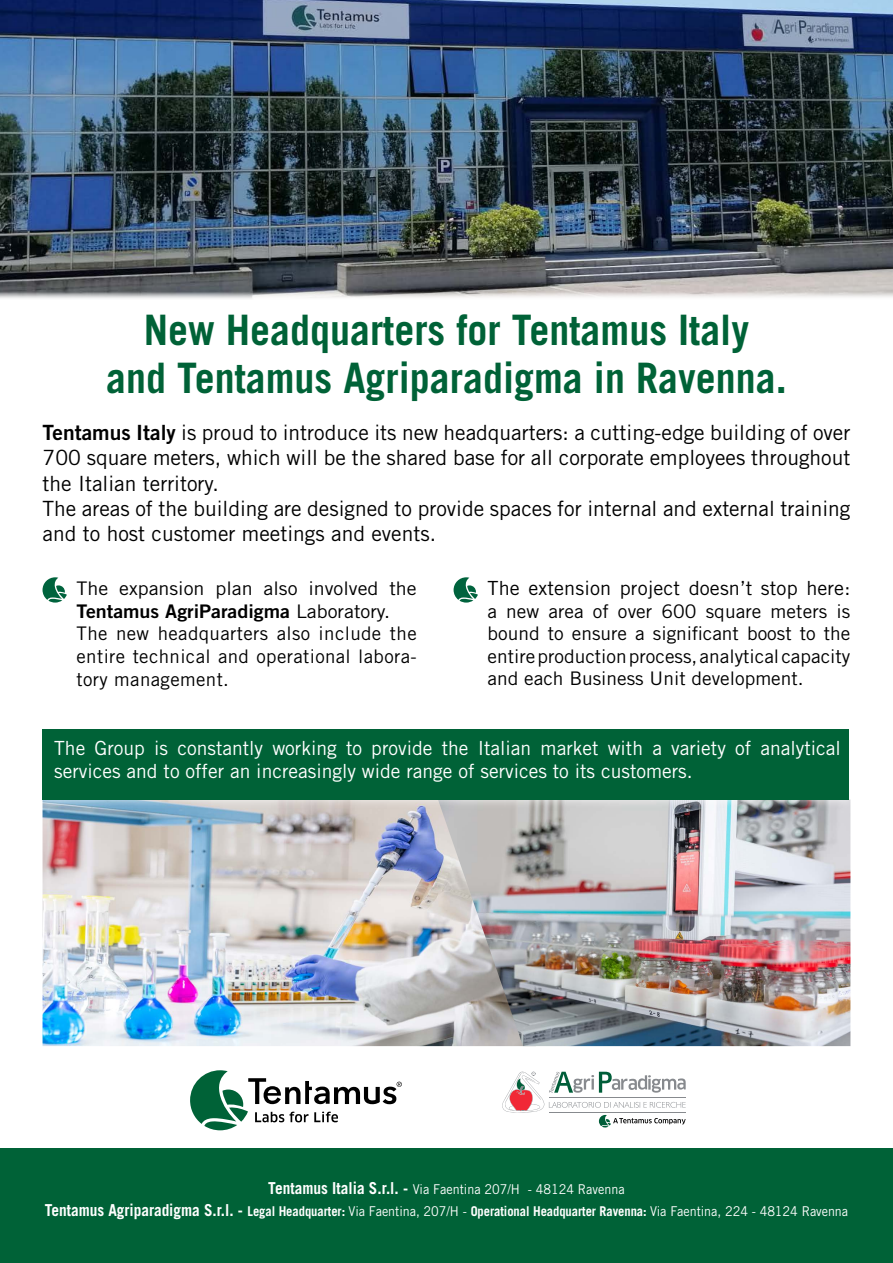
<style>
.page{position:relative;width:893px;height:1263px;background:#fff}
.page>*{position:absolute;margin:0;border:0;box-sizing:border-box;transform-origin:0 0}
.t1{font:700 42px/48px "Trade Gothic";color:#006237;text-align:center;scale:.95 1}
.t2{font:21px/25.2px "Trade Gothic";color:#000;text-align:justify}
.t3{font:19.5px/23.4px "Trade Gothic";color:#fff}
.t4{font:19.5px "Trade Gothic";letter-spacing:.005em;color:#000}
.t5{font:18.75px/22.5px "Trade Gothic";color:#000;text-align:justify}
.t6{font:18.75px/22.5px "Trade Gothic";color:#000;scale:1.05 1}
.t7{font:700 13.5px "Trade Gothic";letter-spacing:-.005em;color:#fff;scale:.93 1}
.t8{font:13.5px "Trade Gothic";color:#fff;scale:.93 1}
.s1{font-family:"Trade Gothic Bold Two"}
.s2{font-weight:700;font-size:16.5px}
.s3{font-size:16.5px}
.s4{font-weight:400}
</style>
<div class="page">
<svg style="left:454px;top:577px;width:24px;height:26px"></svg>
<svg style="left:190px;top:1070px;width:212px;height:60px"></svg>
<div style="left:0;top:1149px;width:893px;height:114px;background:#006237"></div>
<svg style="left:502px;top:1071px;width:184px;height:56px"></svg>
<svg style="left:42px;top:577px;width:25px;height:26px"></svg>
<img style="left:0;top:0;width:893px;height:299px">
<img style="left:43px;top:809px;width:395px;height:237px">
<img style="left:438px;top:809px;width:412px;height:237px">
<div style="left:33px;top:719px;width:826px;height:90px;background:#fff;opacity:.75"></div>
<div style="left:43px;top:729px;width:806px;height:70px;background:#006237"></div>
<p class="t1" style="left:106px;top:305px;width:718px">New Headquarters for Tentamus Italy<br>and Tentamus Agriparadigma in Ravenna.</p>
<p class="t2" style="left:43px;top:420px;width:809px"><span class="s1">Tentamus Italy</span> is proud to introduce its new headquarters: a cutting-edge building of over 700 square meters, which will be the shared base for all corporate employees throughout the Italian territory.</p>
<p class="t2" style="left:43px;top:495px;width:809px">The areas of the building are designed to provide spaces for internal and external training and to host customer meetings and events.</p>
<p class="t6" style="left:77px;top:577px;width:325px">The expansion plan also involved the<br><span class="s1">Tentamus AgriParadigma</span> Laboratory.</p>
<p class="t5" style="left:77px;top:622px;width:342px;line-height:23px">The new headquarters also include the entire technical and operational labora&shy;tory management.</p>
<p class="t4" style="left:488px;top:576px;width:364px">The extension project doesn’t stop here:</p>
<p class="t5" style="left:488px;top:599px;width:364px">a new area of over 600 square meters is bound to ensure a significant boost to the entire production process, analytical capacity and each Business Unit development.</p>
<p class="t3" style="left:54px;top:736px;width:788px">The Group is constantly working to provide the Italian market with a variety of analytical services and to offer an increasingly wide range of services to its customers.</p>
<p class="t8" style="left:268px;top:1181px;width:385px"><span class="s2">Tentamus Italia S.r.l. -</span> Via Faentina 207/H - 48124 Ravenna</p>
<p class="t7" style="left:45px;top:1203px;width:865px"><span class="s3">Tentamus Agriparadigma S.r.l. -</span> Legal Headquarter: <span class="s4">Via Faentina, 207/H -</span> Operational Headquarter Ravenna: <span class="s4">Via Faentina, 224 - 48124 Ravenna</span></p>
</div>
